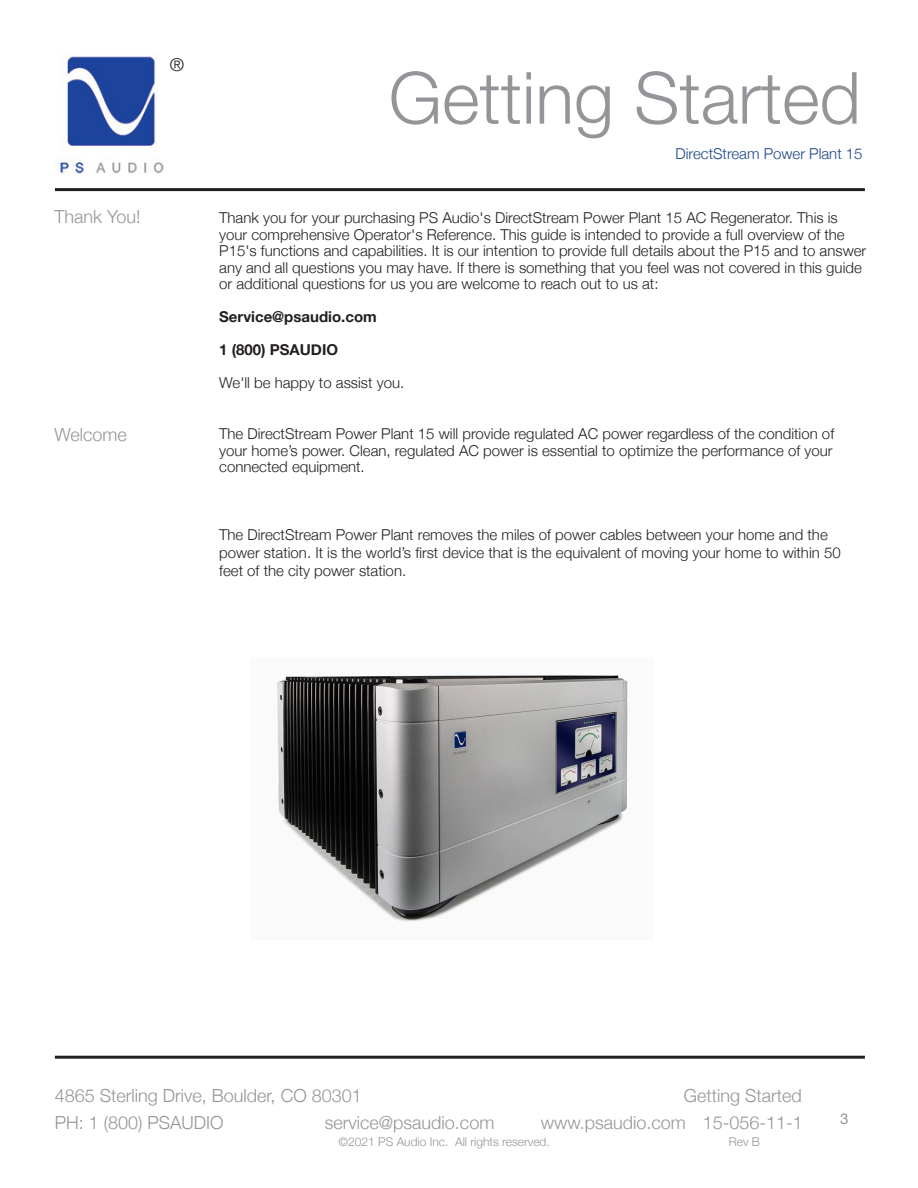
<style>
.page{position:relative;width:918px;height:1188px;background:#fff}
.page>*{position:absolute;margin:0;border:0;box-sizing:border-box;transform-origin:0 0}
.t1{font:300 72px "Helvetica Neue";color:#939598}
.t2{font:300 18px "Helvetica Neue";color:#939598}
.t3{font:300 18px "Helvetica Neue";color:#231f20}
.t4{font:300 15px/16.5px "Helvetica Neue";color:#231f20}
.t5{font:700 15px "Helvetica Neue";color:#231f20}
.t6{font:300 15px "Helvetica Neue";color:#1b4485}
.t7{font:15px "Helvetica Neue";color:#939598}
.t8{font:300 12px "Helvetica Neue";color:#939598}
</style>
<div class="page">
<hr style="left:55px;top:188px;width:810px;height:3px;background:#231f20">
<hr style="left:55px;top:1056px;width:810px;height:3px;background:#231f20">
<img style="left:60px;top:54px;width:104px;height:120px">
<img style="left:277px;top:675px;width:351px;height:247px">
<p class="t3" style="left:170px;top:50px;width:16px">®</p>
<p class="t2" style="left:55px;top:202px;width:88px">Thank You!</p>
<p class="t2" style="left:55px;top:420px;width:74px">Welcome</p>
<p class="t1" style="left:389px;top:40px;width:474px">Getting Started</p>
<p class="t6" style="left:676px;top:142px;width:189px">DirectStream Power Plant 15</p>
<p class="t4" style="left:219px;top:209px;width:649px">Thank you for your purchasing PS Audio's DirectStream Power Plant 15 AC Regenerator. This is your comprehensive Operator's Reference. This guide is intended to provide a full overview of the P15's functions and capabilities. It is our intention to provide full details about the P15 and to answer any and all questions you may have. If there is something that you feel was not covered in this guide or additional questions for us you are welcome to reach out to us at:</p>
<p class="t5" style="left:219px;top:305px;width:159px">Service@psaudio.com</p>
<p class="t5" style="left:219px;top:338px;width:120px">1 (800) PSAUDIO</p>
<p class="t4" style="left:219px;top:374px;width:187px">We'll be happy to assist you.</p>
<p class="t4" style="left:219px;top:425px;width:616px;text-align:justify">The DirectStream Power Plant 15 will provide regulated AC power regardless of the condition of your home’s power. Clean, regulated AC power is essential to optimize the performance of your connected equipment.</p>
<p class="t4" style="left:219px;top:524px;width:623px;line-height:18px">The DirectStream Power Plant removes the miles of power cables between your home and the power station. It is the world’s first device that is the equivalent of moving your home to within 50 feet of the city power station.</p>
<p class="t2" style="left:55px;top:1081px;width:308px">4865 Sterling Drive, Boulder, CO 80301</p>
<p class="t2" style="left:684px;top:1081px;width:120px">Getting Started</p>
<p class="t2" style="left:55px;top:1108px;width:170px">PH: 1 (800) PSAUDIO</p>
<p class="t2" style="left:325px;top:1108px;width:171px">service@psaudio.com</p>
<p class="t2" style="left:541px;top:1108px;width:264px">www.psaudio.com 15-056-11-1</p>
<p class="t8" style="left:339px;top:1132px;width:213px">©2021 PS Audio Inc. All rights reserved.</p>
<p class="t8" style="left:729px;top:1132px;width:33px">Rev B</p>
<p class="t7" style="left:840px;top:1107px;width:10px">3</p>
</div>
